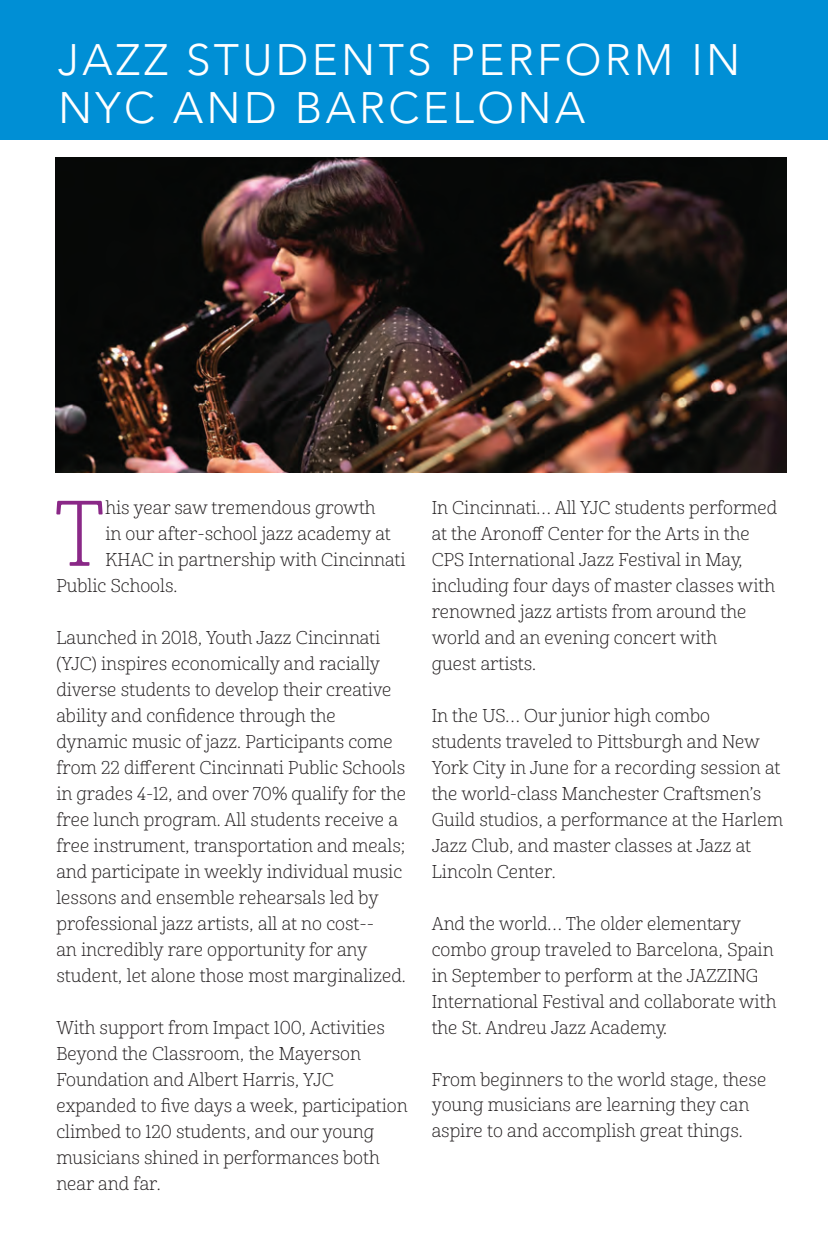
<style>
.page{position:relative;width:828px;height:1260px;background:#fff}
.page>*{position:absolute;margin:0;border:0;box-sizing:border-box;transform-origin:0 0}
.t1{font:90px "Cabrito Nor Lig";color:#8a2887}
.t2{font:300 44px/48px "Avenir";letter-spacing:.075em;color:#fff}
.t3{font:18px/26px "Cabrito Nor Lig";color:#231f20}
</style>
<div class="page">
<div style="left:0;top:0;width:828px;height:140px;background:#008fd5"></div>
<img style="left:55px;top:158px;width:731px;height:314px">
<h2 class="t2" style="left:58px;top:36px;width:684px">JAZZ STUDENTS PERFORM IN<br>NYC AND BARCELONA</h2>
<h1 class="t1" style="left:54px;top:480px;width:53px">T</h1>
<p class="t3" style="left:105px;top:495px;width:272px">his year saw tremendous growth</p>
<p class="t3" style="left:105px;top:521px;width:287px">in our after-school jazz academy at</p>
<p class="t3" style="left:105px;top:547px;width:302px">KHAC in partnership with Cincinnati</p>
<p class="t3" style="left:56px;top:573px;width:123px">Public Schools.</p>
<p class="t3" style="left:56px;top:625px;width:351px">Launched in 2018, Youth Jazz Cincinnati (YJC) inspires economically and racially diverse students to develop their creative ability and confidence through the dynamic music of jazz. Participants come from 22 different Cincinnati Public Schools in grades 4-12, and over 70% qualify for the free lunch program. All students receive a free instrument, transportation and meals; and participate in weekly individual music lessons and ensemble rehearsals led by professional jazz artists, all at no cost--<br>an incredibly rare opportunity for any student, let alone those most marginalized.</p>
<p class="t3" style="left:56px;top:1015px;width:353px">With support from Impact 100, Activities Beyond the Classroom, the Mayerson Foundation and Albert Harris, YJC expanded to five days a week, participation climbed to 120 students, and our young musicians shined in performances both near and far.</p>
<p class="t3" style="left:432px;top:495px;width:347px">In Cincinnati… All YJC students performed at the Aronoff Center for the Arts in the CPS International Jazz Festival in May, including four days of master classes with renowned jazz artists from around the world and an evening concert with<br>guest artists.</p>
<p class="t3" style="left:432px;top:703px;width:353px">In the US… Our junior high combo students traveled to Pittsburgh and New York City in June for a recording session at the world-class Manchester Craftsmen’s Guild studios, a performance at the Harlem Jazz Club, and master classes at Jazz at Lincoln Center.</p>
<p class="t3" style="left:432px;top:911px;width:346px">And the world… The older elementary combo group traveled to Barcelona, Spain in September to perform at the JAZZING International Festival and collaborate with the St. Andreu Jazz Academy.</p>
<p class="t3" style="left:432px;top:1067px;width:336px">From beginners to the world stage, these young musicians are learning they can aspire to and accomplish great things.</p>
</div>
